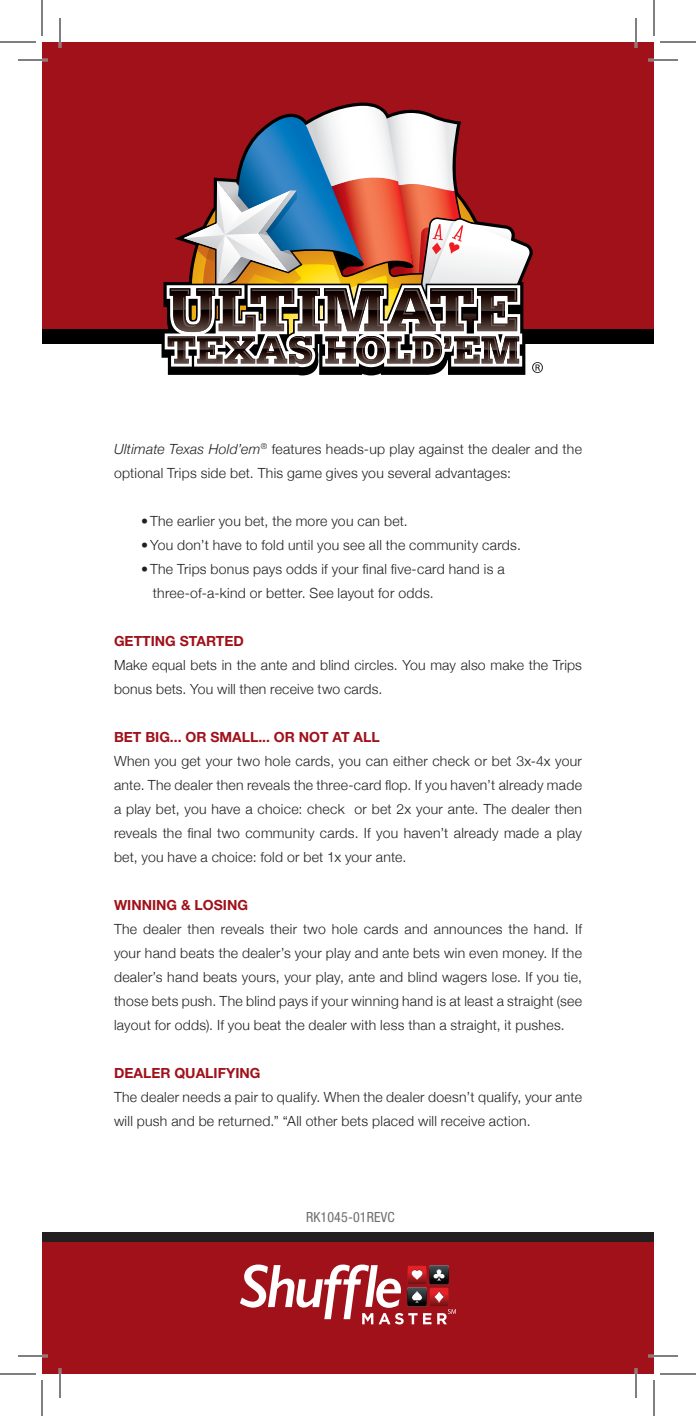
<style>
.page{position:relative;width:696px;height:1416px;background:#fff}
.page>*{position:absolute;margin:0;border:0;box-sizing:border-box;transform-origin:0 0}
.t1{font:300 14px/24px "Helvetica Neue";letter-spacing:.02em;color:#231f20}
.t2{font:700 14px "Helvetica Neue";color:#a0111a}
.t3{font:condensed 14px "Helvetica Neue";letter-spacing:.01em;color:#6c6d70}
.s1{font-style:italic}
</style>
<div class="page">
<div style="left:42px;top:1232px;width:612px;height:142px;background:#a0111a"></div>
<svg style="left:240px;top:1265px;width:216px;height:59px"></svg>
<div style="left:42px;top:1232px;width:612px;height:10px;background:#231f20"></div>
<div style="left:42px;top:42px;width:612px;height:287px;background:#a0111a"></div>
<div style="left:42px;top:329px;width:612px;height:15px;background:#000001"></div>
<svg style="left:162px;top:102px;width:381px;height:273px"></svg>
<hr style="left:18px;top:59px;width:30px;height:2px;background:#fff">
<hr style="left:648px;top:59px;width:30px;height:2px;background:#fff">
<hr style="left:18px;top:1355px;width:30px;height:2px;background:#fff">
<hr style="left:648px;top:1355px;width:30px;height:2px;background:#fff">
<hr style="left:59px;top:18px;width:2px;height:30px;background:#fff">
<hr style="left:59px;top:1368px;width:2px;height:30px;background:#fff">
<hr style="left:635px;top:18px;width:2px;height:30px;background:#fff">
<hr style="left:635px;top:1368px;width:2px;height:30px;background:#fff">
<hr style="left:18px;top:60px;width:30px;height:1px;background:#000">
<hr style="left:648px;top:60px;width:30px;height:1px;background:#000">
<hr style="left:18px;top:1356px;width:30px;height:1px;background:#000">
<hr style="left:648px;top:1356px;width:30px;height:1px;background:#000">
<hr style="left:60px;top:18px;width:1px;height:30px;background:#000">
<hr style="left:60px;top:1368px;width:1px;height:30px;background:#000">
<hr style="left:636px;top:18px;width:1px;height:30px;background:#000">
<hr style="left:636px;top:1368px;width:1px;height:30px;background:#000">
<hr style="left:0;top:42px;width:36px;height:1px;background:#000">
<hr style="left:660px;top:42px;width:36px;height:1px;background:#000">
<hr style="left:0;top:1374px;width:36px;height:1px;background:#000">
<hr style="left:660px;top:1374px;width:36px;height:1px;background:#000">
<hr style="left:42px;top:0;width:1px;height:36px;background:#000">
<hr style="left:42px;top:1380px;width:1px;height:36px;background:#000">
<hr style="left:654px;top:0;width:1px;height:36px;background:#000">
<hr style="left:654px;top:1380px;width:1px;height:36px;background:#000">
<p class="t1" style="left:114px;top:436px;width:469px"><span class="s1">Ultimate Texas Hold’em</span><sup>®</sup> features heads-up play against the dealer and the optional Trips side bet. This game gives you several advantages:</p>
<p class="t1" style="left:141px;top:508px;width:268px">• The earlier you bet, the more you can bet.</p>
<p class="t1" style="left:141px;top:532px;width:381px">•You don’t have to fold until you see all the community cards.</p>
<p class="t1" style="left:141px;top:556px;width:365px">• The Trips bonus pays odds if your final five-card hand is a</p>
<p class="t1" style="left:153px;top:580px;width:282px">three-of-a-kind or better. See layout for odds.</p>
<p class="t2" style="left:114px;top:632px;width:131px">GETTING STARTED</p>
<p class="t1" style="left:114px;top:652px;width:470px">Make equal bets in the ante and blind circles. You may also make the Trips bonus bets. You will then receive two cards.</p>
<p class="t2" style="left:114px;top:728px;width:267px">BET BIG... OR SMALL... OR NOT AT ALL</p>
<p class="t1" style="left:114px;top:748px;width:470px;text-align:justify">When you get your two hole cards, you can either check or bet 3x-4x your ante. The dealer then reveals the three-card flop. If you haven’t already made a play bet, you have a choice: check or bet 2x your ante. The dealer then reveals the final two community cards. If you haven’t already made a play bet, you have a choice: fold or bet 1x your ante.</p>
<p class="t2" style="left:114px;top:896px;width:136px">WINNING &amp; LOSING</p>
<p class="t1" style="left:114px;top:916px;width:470px;text-align:justify">The dealer then reveals their two hole cards and announces the hand. If your hand beats the dealer’s your play and ante bets win even money. If the dealer’s hand beats yours, your play, ante and blind wagers lose. If you tie, those bets push. The blind pays if your winning hand is at least a straight (see layout for odds). If you beat the dealer with less than a straight, it pushes.</p>
<p class="t2" style="left:114px;top:1064px;width:148px">DEALER QUALIFYING</p>
<p class="t1" style="left:114px;top:1084px;width:470px">The dealer needs a pair to qualify. When the dealer doesn’t qualify, your ante will push and be returned.” “All other bets placed will receive action.</p>
<p class="t3" style="left:306px;top:1209px;width:90px">RK1045-01REVC</p>
</div>
